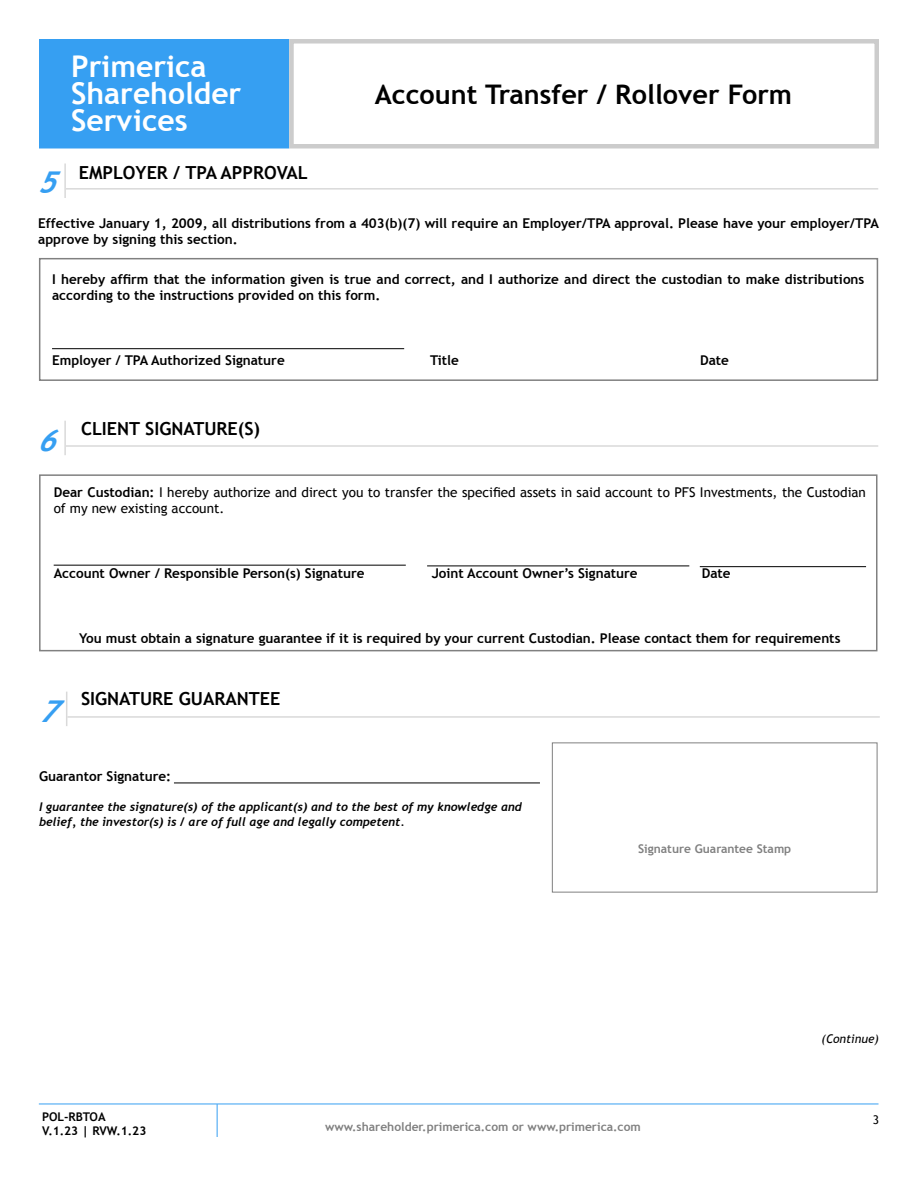
<style>
.page{position:relative;width:918px;height:1188px;background:#fff}
.page>*{position:absolute;margin:0;border:0;box-sizing:border-box;transform-origin:0 0}
.t1{font:700 30px/27px "Trebuchet MS";color:#fff}
.t2{font:italic 700 30px "Trebuchet";color:#369ff2}
.t3{font:700 27px "Trebuchet MS";color:#000}
.t4{font:700 18px "Trebuchet MS";color:#000}
.t5{font:700 13.5px/16.2px "Trebuchet MS";color:#000}
.t6{font:13.5px/16.2px "Trebuchet MS";color:#000}
.t7{font:italic 700 12px/14.4px "Trebuchet";color:#000}
.t8{font:700 12px "Trebuchet MS";color:#808080}
.t9{font:700 12px/13.5px "Trebuchet MS";color:#000}
.t10{font:italic 12px "Trebuchet MS";color:#000}
.t11{font:12px "Trebuchet MS";color:#000}
.s1{font-weight:700}
</style>
<div class="page">
<div style="left:39px;top:39px;width:250px;height:109px;background:#369ff2"></div>
<div style="left:289px;top:39px;width:590px;height:109px;border:4px solid #ccc"></div>
<hr style="left:217px;top:1104px;width:1px;height:33px;background:#369ff2">
<hr style="left:39px;top:1104px;width:840px;height:1px;background:#369ff2">
<hr style="left:66px;top:188px;width:812px;height:2px;background:#d9d9d9">
<hr style="left:64px;top:164px;width:2px;height:34px;background:#d9d9d9">
<div style="left:39px;top:258px;width:839px;height:123px;border:2px solid #808080"></div>
<hr style="left:52px;top:348px;width:352px;height:1px;background:#000">
<hr style="left:66px;top:445px;width:812px;height:2px;background:#d9d9d9">
<hr style="left:64px;top:421px;width:2px;height:34px;background:#d9d9d9">
<hr style="left:174px;top:783px;width:366px;height:1px;background:#000">
<div style="left:552px;top:742px;width:325px;height:150px;border:1px solid #808080"></div>
<hr style="left:67px;top:716px;width:813px;height:2px;background:#d9d9d9">
<hr style="left:66px;top:692px;width:1px;height:34px;background:#d9d9d9">
<div style="left:39px;top:474px;width:839px;height:177px;border:2px solid #808080"></div>
<hr style="left:54px;top:565px;width:352px;height:1px;background:#000">
<hr style="left:427px;top:566px;width:262px;height:1px;background:#000">
<hr style="left:700px;top:566px;width:166px;height:1px;background:#000">
<h1 class="t1" style="left:71px;top:52px;width:172px">Primerica<br>Shareholder<br>Services</h1>
<h2 class="t3" style="left:375px;top:77px;width:419px">Account Transfer / Rollover Form</h2>
<h3 class="t4" style="left:79px;top:161px;width:231px">EMPLOYER / TPA APPROVAL</h3>
<h1 class="t2" style="left:38px;top:164px;width:29px">5</h1>
<p class="t5" style="left:38px;top:215px;width:842px">Effective January 1, 2009, all distributions from a 403(b)(7) will require an Employer/TPA approval. Please have your employer/TPA approve by signing this section.</p>
<p class="t5" style="left:52px;top:271px;width:814px">I hereby affirm that the information given is true and correct, and I authorize and direct the custodian to make distributions according to the instructions provided on this form.</p>
<p class="t5" style="left:52px;top:352px;width:234px">Employer / TPA Authorized Signature</p>
<p class="t5" style="left:430px;top:352px;width:30px">Title</p>
<p class="t5" style="left:700px;top:352px;width:30px">Date</p>
<h1 class="t2" style="left:38px;top:422px;width:29px">6</h1>
<h3 class="t4" style="left:81px;top:418px;width:181px">CLIENT SIGNATURE(S)</h3>
<p class="t6" style="left:54px;top:484px;width:814px"><span class="s1">Dear Custodian:</span> I hereby authorize and direct you to transfer the specified assets in said account to PFS Investments, the Custodian of my new existing account.</p>
<p class="t5" style="left:54px;top:565px;width:312px">Account Owner / Responsible Person(s) Signature</p>
<p class="t5" style="left:432px;top:565px;width:208px">Joint Account Owner’s Signature</p>
<p class="t5" style="left:702px;top:565px;width:30px">Date</p>
<p class="t5" style="left:79px;top:630px;width:763px">You must obtain a signature guarantee if it is required by your current Custodian. Please contact them for requirements</p>
<h1 class="t2" style="left:40px;top:693px;width:29px">7</h1>
<h3 class="t4" style="left:81px;top:687px;width:201px">SIGNATURE GUARANTEE</h3>
<p class="t5" style="left:39px;top:768px;width:134px">Guarantor Signature:</p>
<p class="t7" style="left:39px;top:800px;width:485px">I guarantee the signature(s) of the applicant(s) and to the best of my knowledge and belief, the investor(s) is / are of full age and legally competent.</p>
<p class="t8" style="left:638px;top:841px;width:155px">Signature Guarantee Stamp</p>
<p class="t9" style="left:42px;top:1110px;width:106px">POL-RBTOA<br>V.1.23 | RVW.1.23</p>
<p class="t8" style="left:325px;top:1120px;width:317px">www.shareholder.primerica.com or www.primerica.com</p>
<p class="t10" style="left:822px;top:1032px;width:59px">(Continue)</p>
<p class="t11" style="left:873px;top:1113px;width:8px">3</p>
</div>
